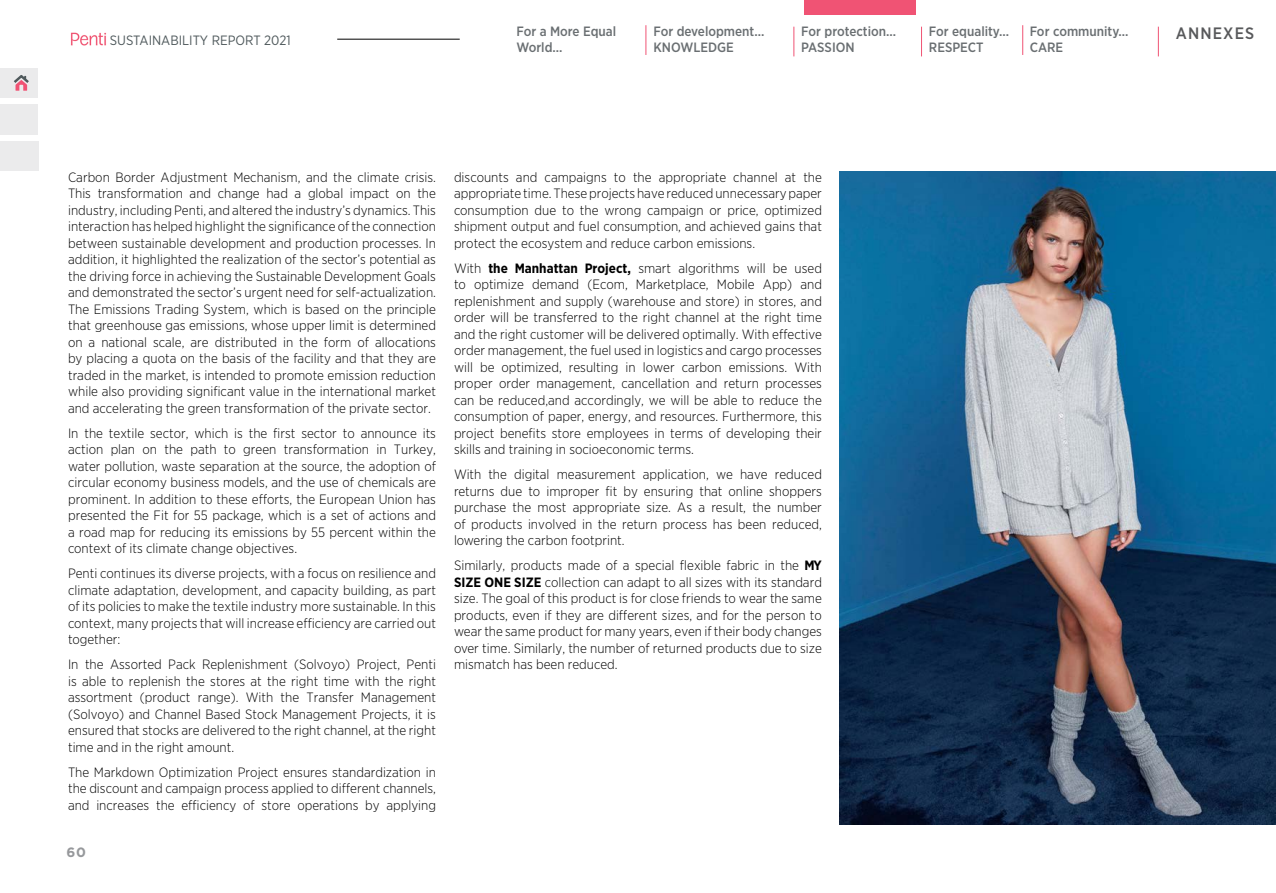
<style>
.page{position:relative;width:1276px;height:893px;background:#fff}
.page>*{position:absolute;margin:0;border:0;box-sizing:border-box;transform-origin:0 0}
.t1{font:500 16.5px "Gotham Narrow";letter-spacing:.07em;color:#58595b}
.t2{font:300 13.5px/16.5px "Gotham Narrow";color:#000;text-align:justify}
.t3{font:500 13.5px/16.2px "Gotham Narrow";color:#6a6f72}
.t4{font:13.5px "Gotham Narrow";color:#4f595c}
.t5{font:700 13.5px "Gotham";color:#96989b}
.s1{font-weight:700}
</style>
<div class="page">
<div style="left:0;top:68px;width:38px;height:30px;background:#ebebec"></div>
<div style="left:0;top:141px;width:38px;height:30px;background:#ebebec"></div>
<div style="left:0;top:104px;width:38px;height:31px;background:#ebebec"></div>
<svg style="left:14px;top:75px;width:15px;height:16px"></svg>
<div style="left:804px;top:0;width:111px;height:14px;background:#f05374"></div>
<hr style="left:337px;top:39px;width:123px;height:1px;background:#000">
<hr style="left:645px;top:25px;width:1px;height:30px;background:#f05374">
<svg style="left:793px;top:27px;width:1px;height:29px"></svg>
<svg style="left:921px;top:27px;width:1px;height:29px"></svg>
<hr style="left:1022px;top:25px;width:1px;height:30px;background:#f05374">
<svg style="left:1158px;top:27px;width:1px;height:29px"></svg>
<img style="left:71px;top:32px;width:35px;height:14px">
<img style="left:840px;top:171px;width:436px;height:654px">
<p class="t4" style="left:110px;top:32px;width:182px">SUSTAINABILITY REPORT 2021</p>
<p class="t3" style="left:653px;top:23px;width:113px">For development...<br>KNOWLEDGE</p>
<p class="t3" style="left:801px;top:23px;width:96px">For protection...<br>PASSION</p>
<p class="t3" style="left:929px;top:23px;width:82px">For equality...<br>RESPECT</p>
<p class="t3" style="left:1029px;top:23px;width:100px">For community...<br>CARE</p>
<p class="t1" style="left:1175px;top:22px;width:80px">ANNEXES</p>
<p class="t3" style="left:516px;top:23px;width:101px">For a More Equal<br>World...</p>
<p class="t2" style="left:68px;top:169px;width:369px">Carbon Border Adjustment Mechanism, and the climate crisis.<br>This transformation and change had a global impact on the industry, including Penti, and altered the industry’s dynamics. This interaction has helped highlight the significance of the connection between sustainable development and production processes. In addition, it highlighted the realization of the sector’s potential as the driving force in achieving the Sustainable Development Goals and demonstrated the sector’s urgent need for self-actualization.<br>The Emissions Trading System, which is based on the principle that greenhouse gas emissions, whose upper limit is determined on a national scale, are distributed in the form of allocations by placing a quota on the basis of the facility and that they are traded in the market, is intended to promote emission reduction while also providing significant value in the international market and accelerating the green transformation of the private sector.</p>
<p class="t2" style="left:68px;top:425px;width:369px">In the textile sector, which is the first sector to announce its action plan on the path to green transformation in Turkey, water pollution, waste separation at the source, the adoption of circular economy business models, and the use of chemicals are prominent. In addition to these efforts, the European Union has presented the Fit for 55 package, which is a set of actions and a road map for reducing its emissions by 55 percent within the context of its climate change objectives.</p>
<p class="t2" style="left:68px;top:565px;width:369px">Penti continues its diverse projects, with a focus on resilience and climate adaptation, development, and capacity building, as part of its policies to make the textile industry more sustainable. In this context, many projects that will increase efficiency are carried out together:</p>
<p class="t2" style="left:68px;top:656px;width:369px">In the Assorted Pack Replenishment (Solvoyo) Project, Penti is able to replenish the stores at the right time with the right assortment (product range). With the Transfer Management (Solvoyo) and Channel Based Stock Management Projects, it is ensured that stocks are delivered to the right channel, at the right time and in the right amount.</p>
<p class="t2" style="left:68px;top:764px;width:369px">The Markdown Optimization Project ensures standardization in the discount and campaign process applied to different channels, and increases the efficiency of store operations by applying</p>
<p class="t5" style="left:66px;top:843px;width:21px">60</p>
<p class="t2" style="left:454px;top:169px;width:369px">discounts and campaigns to the appropriate channel at the appropriate time. These projects have reduced unnecessary paper consumption due to the wrong campaign or price, optimized shipment output and fuel consumption, and achieved gains that protect the ecosystem and reduce carbon emissions.</p>
<p class="t2" style="left:454px;top:260px;width:369px">With <span class="s1">the Manhattan Project,</span> smart algorithms will be used to optimize demand (Ecom, Marketplace, Mobile App) and replenishment and supply (warehouse and store) in stores, and order will be transferred to the right channel at the right time and the right customer will be delivered optimally. With effective order management, the fuel used in logistics and cargo processes will be optimized, resulting in lower carbon emissions. With proper order management, cancellation and return processes can be reduced,and accordingly, we will be able to reduce the consumption of paper, energy, and resources. Furthermore, this project benefits store employees in terms of developing their skills and training in socioeconomic terms.</p>
<p class="t2" style="left:454px;top:466px;width:369px">With the digital measurement application, we have reduced returns due to improper fit by ensuring that online shoppers purchase the most appropriate size. As a result, the number of products involved in the return process has been reduced, lowering the carbon footprint.</p>
<p class="t2" style="left:454px;top:557px;width:369px">Similarly, products made of a special flexible fabric in the <span class="s1">MY SIZE ONE SIZE</span> collection can adapt to all sizes with its standard size. The goal of this product is for close friends to wear the same products, even if they are different sizes, and for the person to wear the same product for many years, even if their body changes over time. Similarly, the number of returned products due to size mismatch has been reduced.</p>
</div>
